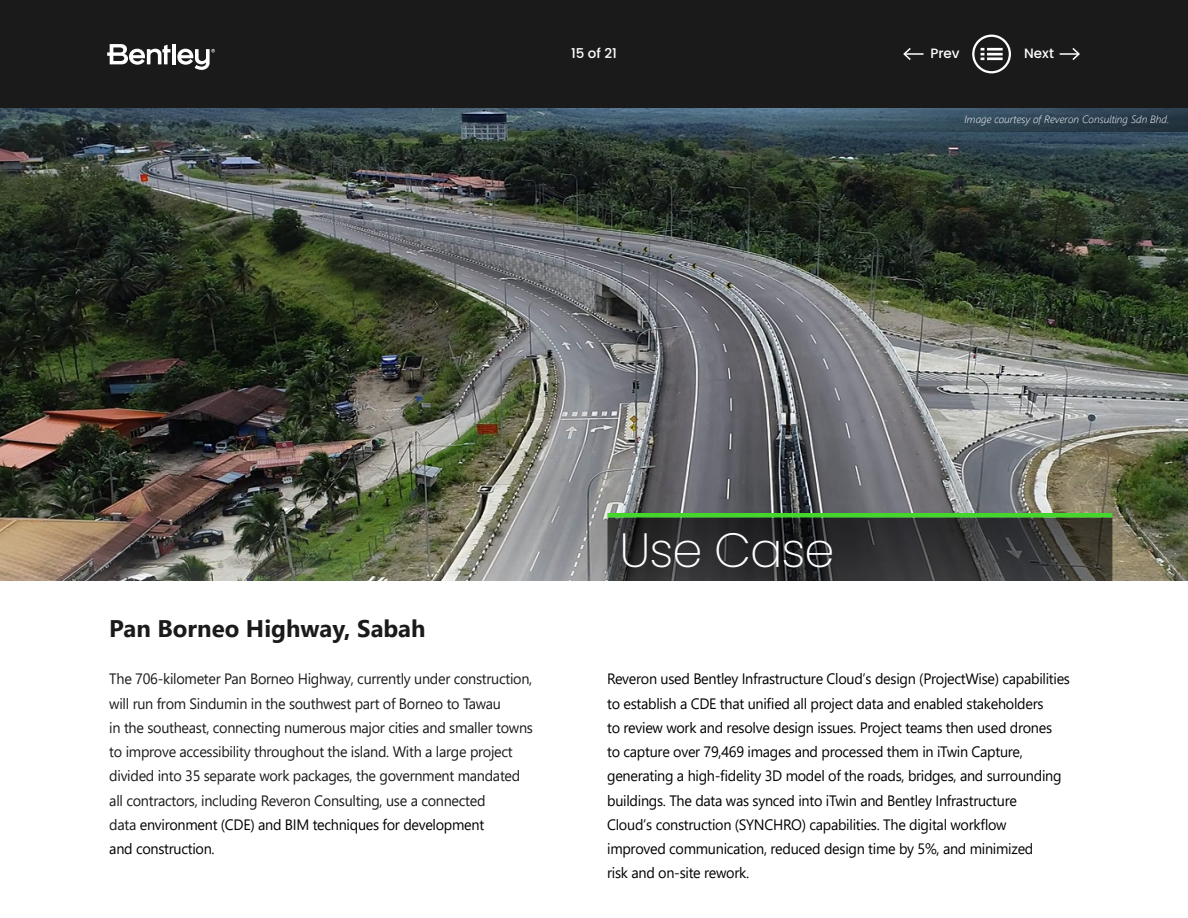
<style>
.page{position:relative;width:1188px;height:918px;background:#fff}
.page>*{position:absolute;margin:0;border:0;box-sizing:border-box;transform-origin:0 0}
.t1{font:200 48px "Poppins";letter-spacing:-.02em;color:#fff}
.t2{font:700 24px "Segoe UI";color:#1a1a1a}
.t3{font:15px/24.2px "Segoe UI";letter-spacing:-.02em;color:#000;scale:.96 1}
.t4{font:15px/24.2px "Segoe UI";letter-spacing:-.02em;color:#1a1a1a;scale:.96 1}
.t5{font:500 13.5px "Poppins";color:#fff}
.t6{font:italic 300 10.5px "Segoe UI";color:#fff}
.s1{color:#000}
</style>
<div class="page">
<img style="left:0;top:108px;width:1188px;height:473px">
<svg style="left:774px;top:108px;width:414px;height:24px;background:#374e5f"></svg>
<svg style="left:608px;top:517px;width:504px;height:64px;background:#313232"></svg>
<hr style="left:608px;top:513px;width:504px;height:4px;background:#44d62c">
<div style="left:0;top:0;width:1188px;height:108px;background:#1a1a1a"></div>
<hr style="left:904px;top:53px;width:20px;height:2px;background:#fff">
<svg style="left:903px;top:48px;width:9px;height:12px"></svg>
<svg style="left:1060px;top:48px;width:20px;height:12px"></svg>
<svg style="left:107px;top:44px;width:63px;height:21px"></svg>
<hr style="left:172px;top:44px;width:4px;height:20px;background:#fff">
<svg style="left:177px;top:49px;width:38px;height:21px"></svg>
<svg style="left:972px;top:35px;width:39px;height:38px"></svg>
<p class="t5" style="left:571px;top:46px;width:47px">15 of 21</p>
<p class="t5" style="left:930px;top:46px;width:31px">Prev</p>
<p class="t5" style="left:1024px;top:46px;width:31px">Next</p>
<h2 class="t2" style="left:109px;top:606px;width:318px">Pan Borneo Highway, Sabah</h2>
<p class="t6" style="left:965px;top:109px;width:206px">Image courtesy of Reveron Consulting Sdn Bhd.</p>
<h1 class="t1" style="left:620px;top:522px;width:217px">Use Case</h1>
<p class="t4" style="left:109px;top:666px;width:443px">The 706-kilometer Pan Borneo Highway, currently under construction, will run from Sindumin in the southwest part of Borneo to Tawau<br>in the southeast, connecting numerous major cities and smaller towns to improve accessibility throughout the island. With a large project divided into 35 separate work packages, the government mandated all contractors, including Reveron Consulting, use a connected<br>data <span class="s1">environment (CDE) and BIM techniques for development<br>and construction.</span></p>
<p class="t3" style="left:607px;top:666px;width:484px">Reveron used Bentley Infrastructure Cloud’s design (ProjectWise) capabilities to establish a CDE that unified all project data and enabled stakeholders<br>to review work and resolve design issues. Project teams then used drones<br>to capture over 79,469 images and processed them in iTwin Capture, generating a high-fidelity 3D model of the roads, bridges, and surrounding buildings. The data was synced into iTwin and Bentley Infrastructure<br>Cloud’s construction (SYNCHRO) capabilities. The digital workflow<br>improved communication, reduced design time by 5%, and minimized<br>risk and on-site rework.</p>
</div>
